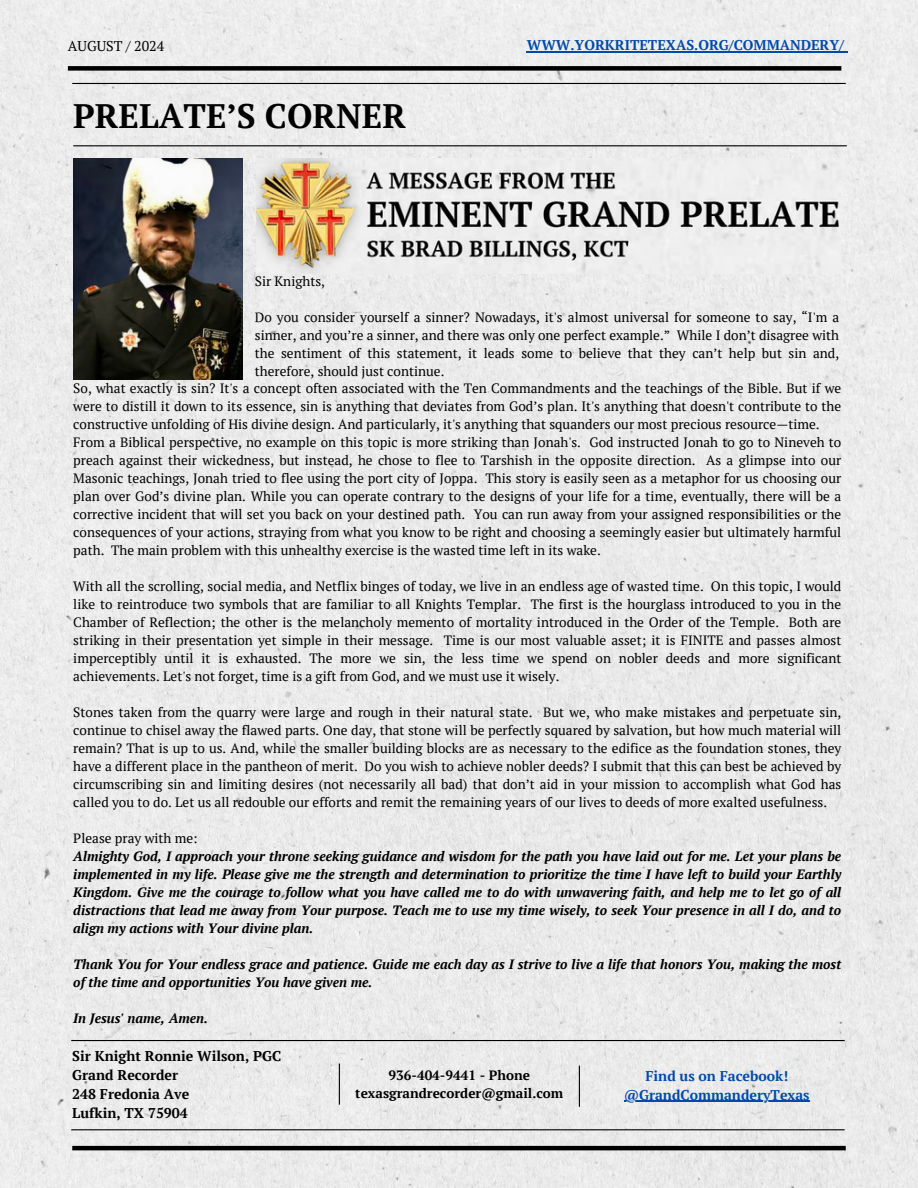
<style>
.page{position:relative;width:918px;height:1188px;background:#fff}
.page>*{position:absolute;margin:0;border:0;box-sizing:border-box;transform-origin:0 0}
.t1{font:700 33.9px "PT Serif";color:#000}
.t2{font:700 14.1px "PT Serif";color:#004aad}
.t3{font:700 14.1px/19.2px "PT Serif";color:#000}
.t4{font:14.1px "PT Serif";color:#000}
.t5{font:13.5px/18px "PT Serif";color:#000;text-align:justify}
.t6{font:italic 700 13.5px/18px "PT Serif";color:#000;text-align:justify}
.t7{font:700 13.5px/18px "PT Serif";color:#000;text-align:center}
</style>
<div class="page">
<img style="left:0;top:0;width:918px;height:1188px">
<div style="left:68px;top:66px;width:773px;height:5px;background:#000"></div>
<hr style="left:72px;top:1146px;width:774px;height:4px;background:#000">
<hr style="left:71px;top:1129px;width:774px;height:1px;background:#000">
<hr style="left:339px;top:1064px;width:1px;height:41px;background:#000">
<hr style="left:579px;top:1066px;width:1px;height:41px;background:#000">
<hr style="left:624px;top:1101px;width:186px;height:1px;background:#004aad">
<hr style="left:71px;top:1040px;width:774px;height:1px;background:#000">
<img style="left:73px;top:159px;width:169px;height:220px">
<hr style="left:72px;top:83px;width:774px;height:1px;background:#000">
<hr style="left:73px;top:145px;width:774px;height:1px;background:#000">
<img style="left:257px;top:159px;width:584px;height:115px">
<hr style="left:527px;top:52px;width:317px;height:1px;background:#004aad">
<p class="t4" style="left:68px;top:36px;width:98px">AUGUST / 2024</p>
<p class="t2" style="left:527px;top:36px;width:319px">WWW.YORKRITETEXAS.ORG/COMMANDERY/</p>
<p class="t1" style="left:73px;top:93px;width:334px">PRELATE’S CORNER</p>
<p class="t5" style="left:255px;top:272px;width:72px">Sir Knights,</p>
<p class="t5" style="left:255px;top:308px;width:586px">Do you consider yourself a sinner? Nowadays, it's almost universal for someone to say, “I'm a sinner, and you’re a sinner, and there was only one perfect example.” While I don’t disagree with the sentiment of this statement, it leads some to believe that they can’t help but sin and, therefore, should just continue.</p>
<p class="t5" style="left:73px;top:379px;width:770px">So, what exactly is sin? It's a concept often associated with the Ten Commandments and the teachings of the Bible. But if we were to distill it down to its essence, sin is anything that deviates from God’s plan. It's anything that doesn't contribute to the constructive unfolding of His divine design. And particularly, it's anything that squanders our most precious resource—time.</p>
<p class="t5" style="left:73px;top:433px;width:770px">From a Biblical perspective, no example on this topic is more striking than Jonah's. God instructed Jonah to go to Nineveh to preach against their wickedness, but instead, he chose to flee to Tarshish in the opposite direction. As a glimpse into our Masonic teachings, Jonah tried to flee using the port city of Joppa. This story is easily seen as a metaphor for us choosing our plan over God’s divine plan. While you can operate contrary to the designs of your life for a time, eventually, there will be a corrective incident that will set you back on your destined path. You can run away from your assigned responsibilities or the consequences of your actions, straying from what you know to be right and choosing a seemingly easier but ultimately harmful path. The main problem with this unhealthy exercise is the wasted time left in its wake.</p>
<h4 class="t5" style="left:73px;top:577px;width:770px">With all the scrolling, social media, and Netflix binges of today, we live in an endless age of wasted time. On this topic, I would like to reintroduce two symbols that are familiar to all Knights Templar. The first is the hourglass introduced to you in the Chamber of Reflection; the other is the melancholy memento of mortality introduced in the Order of the Temple. Both are striking in their presentation yet simple in their message. Time is our most valuable asset; it is FINITE and passes almost imperceptibly until it is exhausted. The more we sin, the less time we spend on nobler deeds and more significant achievements. Let's not forget, time is a gift from God, and we must use it wisely.</h4>
<h4 class="t5" style="left:73px;top:703px;width:770px">Stones taken from the quarry were large and rough in their natural state. But we, who make mistakes and perpetuate sin, continue to chisel away the flawed parts. One day, that stone will be perfectly squared by salvation, but how much material will remain? That is up to us. And, while the smaller building blocks are as necessary to the edifice as the foundation stones, they have a different place in the pantheon of merit. Do you wish to achieve nobler deeds? I submit that this can best be achieved by circumscribing sin and limiting desires (not necessarily all bad) that don’t aid in your mission to accomplish what God has called you to do. Let us all redouble our efforts and remit the remaining years of our lives to deeds of more exalted usefulness.</h4>
<h4 class="t5" style="left:73px;top:829px;width:126px">Please pray with me:</h4>
<h4 class="t6" style="left:73px;top:847px;width:770px">Almighty God, I approach your throne seeking guidance and wisdom for the path you have laid out for me. Let your plans be implemented in my life. Please give me the strength and determination to prioritize the time I have left to build your Earthly Kingdom. Give me the courage to follow what you have called me to do with unwavering faith, and help me to let go of all distractions that lead me away from Your purpose. Teach me to use my time wisely, to seek Your presence in all I do, and to align my actions with Your divine plan.</h4>
<h4 class="t6" style="left:73px;top:955px;width:770px">Thank You for Your endless grace and patience. Guide me each day as I strive to live a life that honors You, making the most of the time and opportunities You have given me.</h4>
<p class="t6" style="left:73px;top:1009px;width:136px">In Jesus' name, Amen.</p>
<h3 class="t3" style="left:72px;top:1046px;width:211px">Sir Knight Ronnie Wilson, PGC<br>Grand Recorder<br>248 Fredonia Ave<br>Lufkin, TX 75904</h3>
<h2 class="t7" style="left:355px;top:1065px;width:210px">936-404-9441 - Phone texasgrandrecorder@gmail.com</h2>
<h1 class="t2" style="left:646px;top:1066px;width:144px">Find us on Facebook!</h1>
<p class="t2" style="left:624px;top:1085px;width:187px">@GrandCommanderyTexas</p>
</div>
